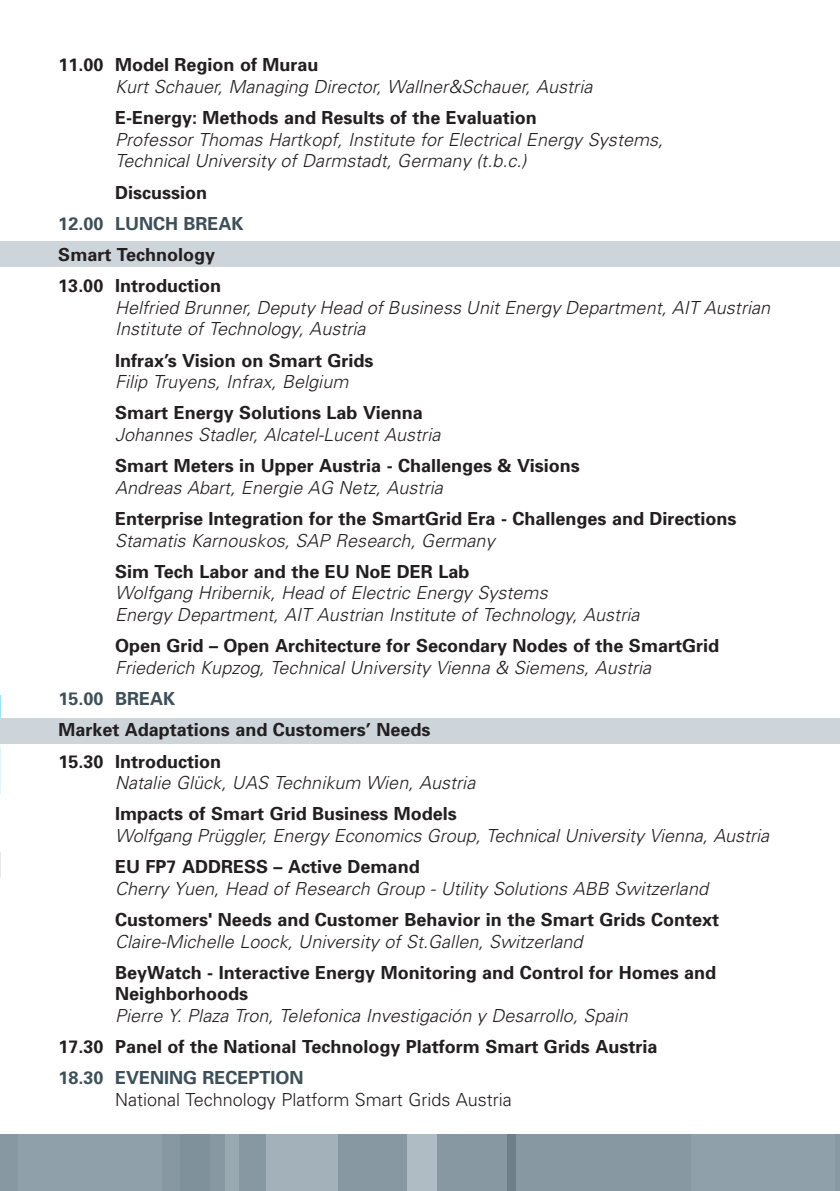
<style>
.page{position:relative;width:840px;height:1191px;background:#fff}
.page>*{position:absolute;margin:0;border:0;box-sizing:border-box;transform-origin:0 0}
.t1{font:italic 300 18px/21.6px "Univers";letter-spacing:.005em;color:#231f20}
.t2{font:700 18px/31.2px "Univers";color:#231f20}
.t3{font:700 18px "Univers";color:#3d4f59}
.t4{font:300 18px "Univers";color:#231f20}
</style>
<div class="page">
<div style="left:0;top:242px;width:839px;height:25px;background:#cdd5db"></div>
<div style="left:0;top:718px;width:839px;height:26px;background:#cdd5db"></div>
<div style="left:0;top:1134px;width:782px;height:57px;background:#8798a2"></div>
<div style="left:266px;top:1134px;width:71px;height:57px;background:#a3b2ba"></div>
<div style="left:407px;top:1134px;width:30px;height:57px;background:#afbcc3"></div>
<div style="left:507px;top:1134px;width:8px;height:57px;background:#6d808a"></div>
<div style="left:18px;top:1134px;width:144px;height:57px;background:#90a0aa"></div>
<div style="left:180px;top:1134px;width:29px;height:57px;background:#7f919a"></div>
<div style="left:225px;top:1134px;width:14px;height:57px;background:#99a9b2"></div>
<div style="left:598px;top:1134px;width:241px;height:57px;background:#8798a2"></div>
<div style="left:690px;top:1134px;width:144px;height:57px;background:#90a0aa"></div>
<p class="t2" style="left:58px;top:51px;width:261px">11.00 Model Region of Murau</p>
<p class="t1" style="left:115px;top:77px;width:482px">Kurt Schauer, Managing Director, Wallner&amp;Schauer, Austria</p>
<p class="t2" style="left:115px;top:104px;width:423px">E-Energy: Methods and Results of the Evaluation</p>
<p class="t1" style="left:115px;top:130px;width:553px">Professor Thomas Hartkopf, Institute for Electrical Energy Systems,<br>Technical University of Darmstadt, Germany (t.b.c.)</p>
<p class="t2" style="left:115px;top:178px;width:93px">Discussion</p>
<p class="t3" style="left:58px;top:217px;width:187px">12.00 LUNCH BREAK</p>
<p class="t2" style="left:58px;top:241px;width:164px">Smart Technology<br>13.00 Introduction</p>
<p class="t1" style="left:115px;top:298px;width:659px">Helfried Brunner, Deputy Head of Business Unit Energy Department, AIT Austrian<br>Institute of Technology, Austria</p>
<p class="t2" style="left:115px;top:346px;width:260px">Infrax’s Vision on Smart Grids</p>
<p class="t1" style="left:115px;top:373px;width:238px">Filip Truyens, Infrax, Belgium</p>
<p class="t2" style="left:115px;top:399px;width:309px">Smart Energy Solutions Lab Vienna</p>
<p class="t1" style="left:115px;top:425px;width:330px">Johannes Stadler, Alcatel-Lucent Austria</p>
<p class="t2" style="left:115px;top:452px;width:466px">Smart Meters in Upper Austria - Challenges &amp; Visions</p>
<p class="t1" style="left:115px;top:478px;width:332px">Andreas Abart, Energie AG Netz, Austria</p>
<p class="t2" style="left:115px;top:505px;width:622px">Enterprise Integration for the SmartGrid Era - Challenges and Directions</p>
<p class="t1" style="left:115px;top:531px;width:381px">Stamatis Karnouskos, SAP Research, Germany</p>
<p class="t2" style="left:115px;top:557px;width:355px">Sim Tech Labor and the EU NoE DER Lab</p>
<p class="t1" style="left:115px;top:584px;width:529px">Wolfgang Hribernik, Head of Electric Energy Systems<br>Energy Department, AIT Austrian Institute of Technology, Austria</p>
<p class="t2" style="left:115px;top:632px;width:605px">Open Grid – Open Architecture for Secondary Nodes of the SmartGrid</p>
<p class="t1" style="left:115px;top:658px;width:541px">Friederich Kupzog, Technical University Vienna &amp; Siemens, Austria</p>
<p class="t3" style="left:58px;top:692px;width:118px">15.00 BREAK</p>
<p class="t2" style="left:58px;top:716px;width:373px">Market Adaptations and Customers’ Needs<br>15.30 Introduction</p>
<p class="t1" style="left:115px;top:773px;width:365px">Natalie Glück, UAS Technikum Wien, Austria</p>
<p class="t2" style="left:115px;top:800px;width:343px">Impacts of Smart Grid Business Models</p>
<p class="t1" style="left:115px;top:826px;width:658px">Wolfgang Prüggler, Energy Economics Group, Technical University Vienna, Austria</p>
<p class="t2" style="left:115px;top:853px;width:306px">EU FP7 ADDRESS – Active Demand</p>
<p class="t1" style="left:115px;top:879px;width:597px">Cherry Yuen, Head of Research Group - Utility Solutions ABB Switzerland</p>
<p class="t2" style="left:115px;top:905px;width:605px">Customers' Needs and Customer Behavior in the Smart Grids Context</p>
<p class="t1" style="left:115px;top:932px;width:472px">Claire-Michelle Loock, University of St.Gallen, Switzerland</p>
<p class="t2" style="left:115px;top:963px;width:602px;line-height:21.6px">BeyWatch - Interactive Energy Monitoring and Control for Homes and<br>Neighborhoods</p>
<p class="t1" style="left:115px;top:1006px;width:517px">Pierre Y. Plaza Tron, Telefonica Investigación y Desarrollo, Spain</p>
<p class="t2" style="left:58px;top:1033px;width:600px">17.30 Panel of the National Technology Platform Smart Grids Austria</p>
<p class="t3" style="left:58px;top:1071px;width:246px">18.30 EVENING RECEPTION</p>
<p class="t4" style="left:115px;top:1093px;width:398px">National Technology Platform Smart Grids Austria</p>
</div>
